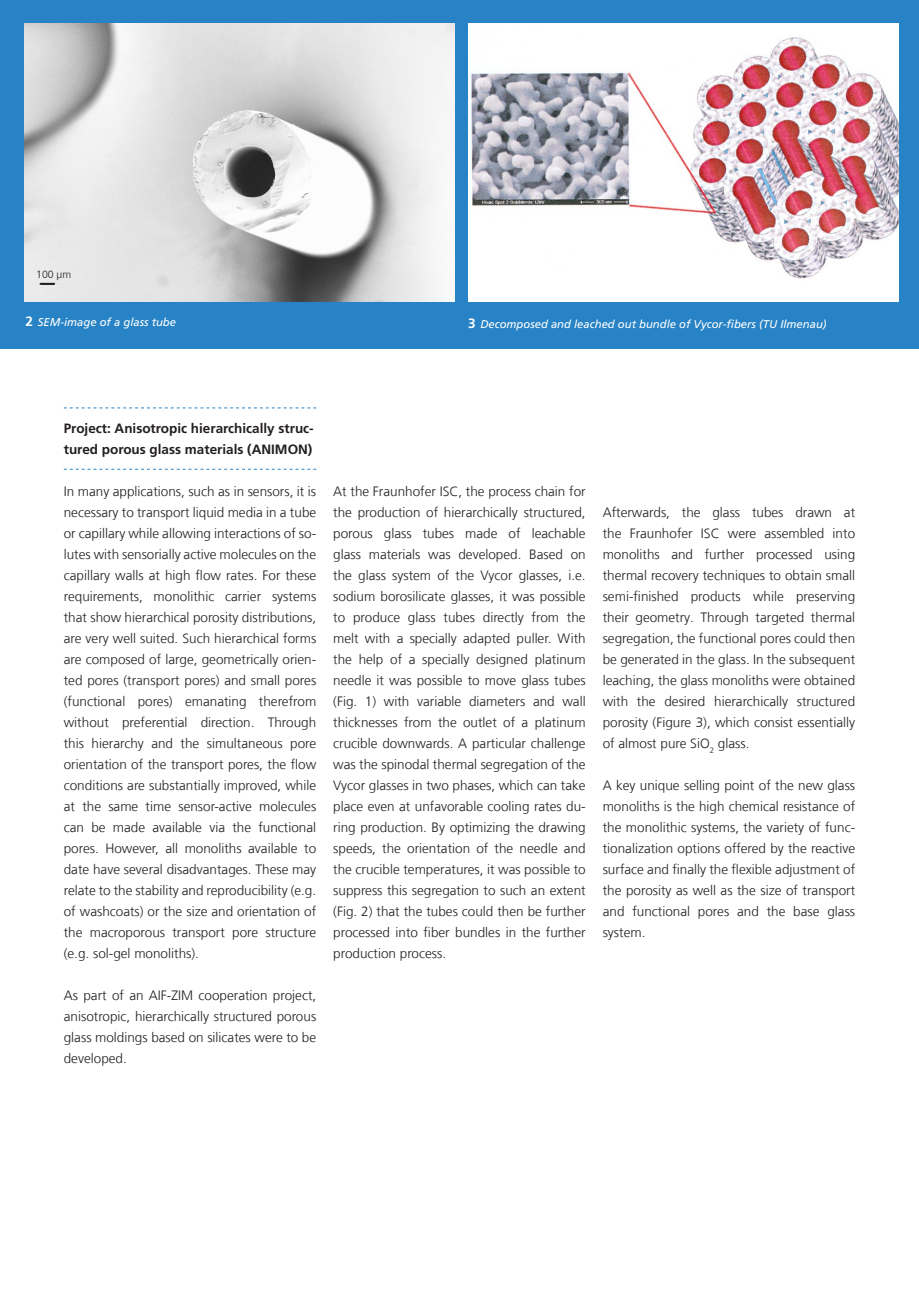
<style>
.page{position:relative;width:919px;height:1289px;background:#fff}
.page>*{position:absolute;margin:0;border:0;box-sizing:border-box;transform-origin:0 0}
._06_Fließtext{font:300 13.5px/21px "Frutiger LT Com";color:#231f20;text-align:justify}
._11_Zwischenüberschr{font:700 13.5px/21px "Frutiger LT Com";color:#231f20}
._05_Marginalie_Bildu{font:italic 11.25px "Frutiger LT Com";color:#fff}
._06_Fließtext-2{font:300 10.5px "Frutiger LT Com";color:#231f20}
.s1{font-weight:700;font-style:normal;font-size:13.5px}
</style>
<div class="page">
<div style="left:0;top:0;width:918px;height:349px;background:#2783c5"></div>
<img style="left:24px;top:23px;width:430px;height:278px">
<svg style="left:40px;top:283px;width:15px;height:1px"></svg>
<img style="left:468px;top:23px;width:430px;height:278px">
<svg style="left:64px;top:407px;width:252px;height:1px"></svg>
<svg style="left:64px;top:469px;width:252px;height:1px"></svg>
<p class="_06_Fließtext-2" style="left:36px;top:268px;width:37px">100 µm</p>
<p class="_05_Marginalie_Bildu" style="left:26px;top:315px;width:152px"><span class="s1">2</span> SEM-image of a glass tube</p>
<p class="_05_Marginalie_Bildu" style="left:468px;top:317px;width:360px"><span class="s1">3</span> Decomposed and leached out bundle of Vycor-fibers (TU Ilmenau)</p>
<p class="_11_Zwischenüberschr" style="left:64px;top:418px;width:251px">Project: Anisotropic hierarchically struc&shy;tured porous glass materials (ANIMON)</p>
<p class="_06_Fließtext" style="left:64px;top:481px;width:254px">In many applications, such as in sensors, it is necessary to transport liquid media in a tube or capillary while allowing interactions of so&shy;lutes with sensorially active molecules on the capillary walls at high flow rates. For these requirements, monolithic carrier systems that show hierarchical porosity distributions, are very well suited. Such hierarchical forms are composed of large, geometrically orien&shy;ted pores (transport pores) and small pores (functional pores) emanating therefrom without preferential direction. Through this hierarchy and the simultaneous pore orientation of the transport pores, the flow conditions are substantially improved, while at the same time sensor-active molecules can be made available via the functional pores. However, all monoliths available to date have several disadvantages. These may relate to the stability and reproducibility (e.g. of washcoats) or the size and orientation of the macroporous transport pore structure (e.g. sol-gel monoliths).</p>
<p class="_06_Fließtext" style="left:64px;top:985px;width:254px">As part of an AIF-ZIM cooperation project, anisotropic, hierarchically structured porous glass moldings based on silicates were to be developed.</p>
<p class="_06_Fließtext" style="left:333px;top:481px;width:254px">At the Fraunhofer ISC, the process chain for the production of hierarchically structured, porous glass tubes made of leachable glass materials was developed. Based on the glass system of the Vycor glasses, i.e. sodium borosilicate glasses, it was possible to produce glass tubes directly from the melt with a specially adapted puller. With the help of a specially designed platinum needle it was possible to move glass tubes (Fig. 1) with variable diameters and wall thicknesses from the outlet of a platinum crucible downwards. A particular challenge was the spinodal thermal segregation of the Vycor glasses in two phases, which can take place even at unfavorable cooling rates du&shy;ring production. By optimizing the drawing speeds, the orientation of the needle and the crucible temperatures, it was possible to suppress this segregation to such an extent (Fig. 2) that the tubes could then be further processed into fiber bundles in the further production process.</p>
<p class="_06_Fließtext" style="left:602px;top:502px;width:254px">Afterwards, the glass tubes drawn at the Fraunhofer ISC were assembled into monoliths and further processed using thermal recovery techniques to obtain small semi-finished products while preserving their geometry. Through targeted thermal segregation, the functional pores could then be generated in the glass. In the subsequent leaching, the glass monoliths were obtained with the desired hierarchically structured porosity (Figure 3), which consist essentially of almost pure SiO<sub>2</sub> glass.</p>
<p class="_06_Fließtext" style="left:602px;top:775px;width:254px">A key unique selling point of the new glass monoliths is the high chemical resistance of the monolithic systems, the variety of func&shy;tionalization options offered by the reactive surface and finally the flexible adjustment of the porosity as well as the size of transport and functional pores and the base glass system.</p>
</div>
